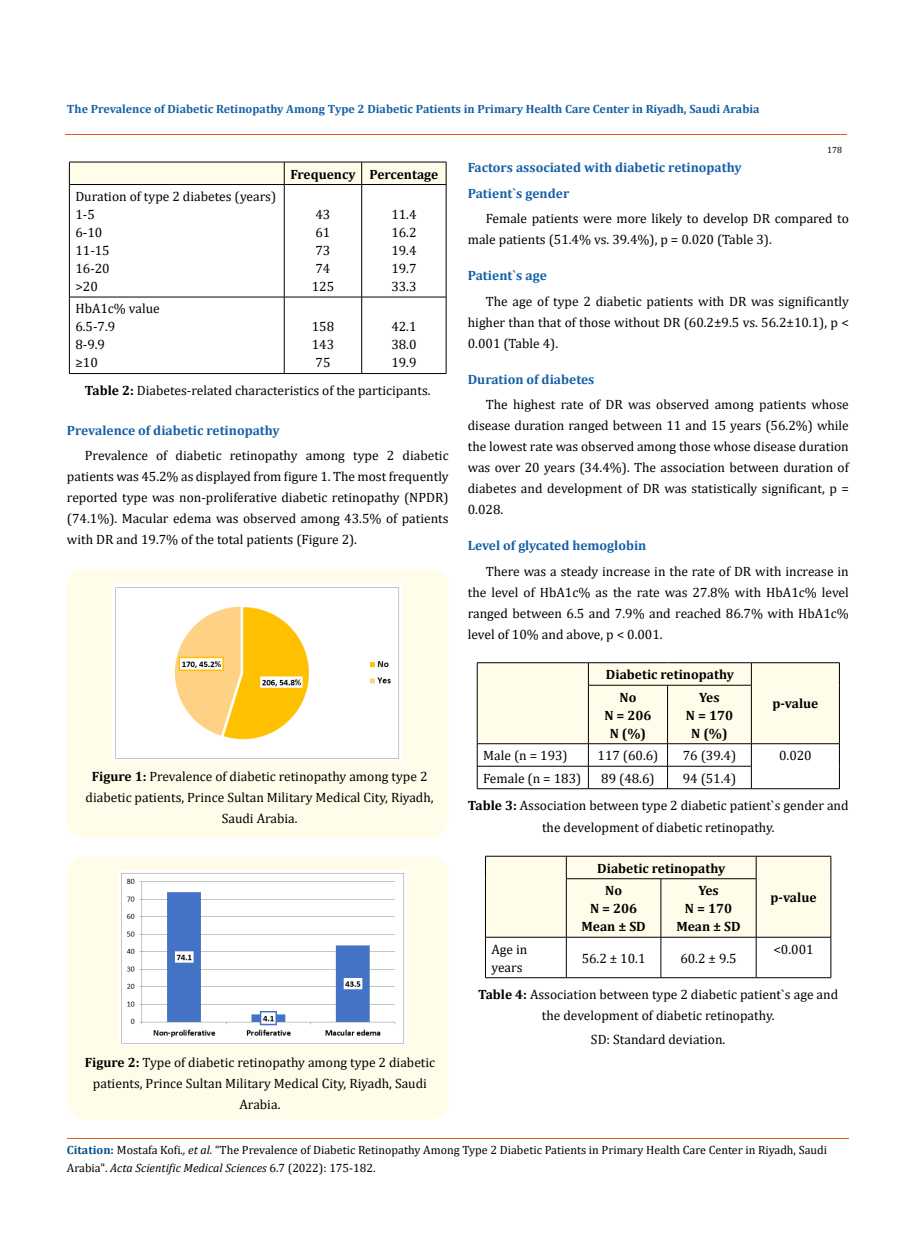
<style>
.page{position:relative;width:917px;height:1242px;background:#fff}
.page>*{position:absolute;margin:0;border:0;box-sizing:border-box;transform-origin:0 0}
.t1{font:13.5px/18px "Cambria";color:#000;text-align:justify}
.t2{font:700 13.5px/25.5px "Cambria";color:#1560a6}
.t3{font:700 13.5px/18px "Cambria";color:#000;text-align:center}
.t4{font:12px/18px "Cambria";color:#000}
.t5{font:700 12px "Cambria";color:#1560a6}
.t6{font:9px "Cambria";color:#000}
.s1{font-weight:700}
.s2{font-weight:700;color:#035089}
.s3{font-style:italic}
</style>
<div class="page">
<div style="left:69px;top:162px;width:378px;height:23px;background:#fffde9"></div>
<hr style="left:69px;top:184px;width:215px;height:1px;background:#000">
<hr style="left:69px;top:185px;width:1px;height:112px;background:#000">
<hr style="left:284px;top:184px;width:77px;height:1px;background:#000">
<hr style="left:284px;top:185px;width:1px;height:112px;background:#000">
<hr style="left:362px;top:184px;width:84px;height:1px;background:#000">
<hr style="left:361px;top:185px;width:1px;height:112px;background:#000">
<hr style="left:446px;top:185px;width:1px;height:112px;background:#000">
<hr style="left:69px;top:297px;width:215px;height:1px;background:#000">
<hr style="left:69px;top:297px;width:1px;height:76px;background:#000">
<hr style="left:284px;top:297px;width:77px;height:1px;background:#000">
<hr style="left:284px;top:297px;width:1px;height:76px;background:#000">
<hr style="left:362px;top:297px;width:84px;height:1px;background:#000">
<hr style="left:361px;top:297px;width:1px;height:76px;background:#000">
<hr style="left:446px;top:297px;width:1px;height:76px;background:#000">
<hr style="left:69px;top:373px;width:215px;height:1px;background:#000">
<hr style="left:284px;top:373px;width:77px;height:1px;background:#000">
<hr style="left:362px;top:373px;width:84px;height:1px;background:#000">
<div style="left:67px;top:569px;width:381px;height:269px;background:#fffde9;border-radius:18px"></div>
<img style="left:113px;top:584px;width:290px;height:176px">
<div style="left:67px;top:856px;width:381px;height:264px;background:#fffde9;border-radius:18px"></div>
<img style="left:120px;top:871px;width:286px;height:173px">
<hr style="left:477px;top:662px;width:111px;height:1px;background:#000">
<hr style="left:588px;top:662px;width:79px;height:1px;background:#000">
<hr style="left:667px;top:662px;width:84px;height:1px;background:#000">
<hr style="left:751px;top:662px;width:88px;height:1px;background:#000">
<svg style="left:477px;top:663px;width:363px;height:126px"></svg>
<hr style="left:477px;top:788px;width:111px;height:1px;background:#000">
<hr style="left:588px;top:788px;width:79px;height:1px;background:#000">
<hr style="left:667px;top:788px;width:84px;height:1px;background:#000">
<hr style="left:751px;top:788px;width:88px;height:1px;background:#000">
<div style="left:485px;top:856px;width:346px;height:81px;background:#fffde9"></div>
<hr style="left:485px;top:879px;width:1px;height:58px;background:#000">
<hr style="left:566px;top:878px;width:95px;height:1px;background:#000">
<hr style="left:566px;top:879px;width:1px;height:58px;background:#000">
<hr style="left:661px;top:878px;width:95px;height:1px;background:#000">
<hr style="left:660px;top:879px;width:1px;height:58px;background:#000">
<hr style="left:756px;top:879px;width:1px;height:58px;background:#000">
<hr style="left:830px;top:879px;width:1px;height:58px;background:#000">
<hr style="left:485px;top:937px;width:81px;height:1px;background:#000">
<hr style="left:485px;top:937px;width:1px;height:41px;background:#000">
<hr style="left:566px;top:937px;width:95px;height:1px;background:#000">
<hr style="left:566px;top:937px;width:1px;height:41px;background:#000">
<hr style="left:661px;top:937px;width:95px;height:1px;background:#000">
<hr style="left:660px;top:937px;width:1px;height:41px;background:#000">
<hr style="left:756px;top:937px;width:75px;height:1px;background:#000">
<hr style="left:756px;top:937px;width:1px;height:41px;background:#000">
<hr style="left:830px;top:937px;width:1px;height:41px;background:#000">
<hr style="left:485px;top:977px;width:81px;height:1px;background:#000">
<hr style="left:566px;top:977px;width:95px;height:1px;background:#000">
<hr style="left:661px;top:977px;width:95px;height:1px;background:#000">
<hr style="left:756px;top:977px;width:75px;height:1px;background:#000">
<hr style="left:65px;top:135px;width:782px;height:1px;background:#e05d1a">
<hr style="left:67px;top:1138px;width:781px;height:1px;background:#e05d1a">
<p class="t5" style="left:67px;top:100px;width:694px">The Prevalence of Diabetic Retinopathy Among Type 2 Diabetic Patients in Primary Health Care Center in Riyadh, Saudi Arabia</p>
<p class="t6" style="left:827px;top:145px;width:16px">178</p>
<p class="t1" style="left:75px;top:187px;width:202px;text-align:left">Duration of type 2 diabetes (years)<br>1-5<br>6-10<br>11-15<br>16-20<br>&gt;20</p>
<p class="t3" style="left:290px;top:164px;width:150px">Frequency Percentage</p>
<p class="t1" style="left:312px;top:205px;width:24px;text-align:left">43<br>61<br>73<br>74<br>125</p>
<p class="t1" style="left:391px;top:205px;width:27px">11.4<br>16.2<br>19.4<br>19.7<br>33.3</p>
<p class="t1" style="left:75px;top:300px;width:86px;text-align:left">HbA1c% value<br>6.5-7.9<br>8-9.9<br>≥10</p>
<p class="t1" style="left:312px;top:318px;width:24px">158<br>143<br>75</p>
<p class="t1" style="left:391px;top:318px;width:27px">42.1<br>38.0<br>19.9</p>
<p class="t1" style="left:85px;top:381px;width:347px"><span class="s1">Table 2:</span> Diabetes-related characteristics of the participants.</p>
<p class="t2" style="left:67px;top:417px;width:214px">Prevalence of diabetic retinopathy</p>
<p class="t1" style="left:67px;top:445px;width:383px;line-height:21px;text-indent:18px">Prevalence of diabetic retinopathy among type 2 diabetic patients was 45.2% as displayed from figure 1. The most frequently reported type was non-proliferative diabetic retinopathy (NPDR) (74.1%). Macular edema was observed among 43.5% of patients with DR and 19.7% of the total patients (Figure 2).</p>
<p class="t1" style="left:86px;top:765px;width:349px;line-height:21px;text-align:center"><span class="s1">Figure 1:</span> Prevalence of diabetic retinopathy among type 2 diabetic patients, Prince Sultan Military Medical City, Riyadh,<br>Saudi Arabia.</p>
<p class="t1" style="left:85px;top:1052px;width:352px;line-height:21px;text-align:center"><span class="s1">Figure 2:</span> Type of diabetic retinopathy among type 2 diabetic patients, Prince Sultan Military Medical City, Riyadh, Saudi<br>Arabia.</p>
<p class="t2" style="left:468px;top:155px;width:275px">Factors associated with diabetic retinopathy<br>Patient`s gender</p>
<p class="t1" style="left:468px;top:208px;width:382px;line-height:21px;text-indent:18px">Female patients were more likely to develop DR compared to male patients (51.4% vs. 39.4%), p = 0.020 (Table 3).</p>
<p class="t2" style="left:468px;top:263px;width:81px">Patient`s age</p>
<p class="t1" style="left:468px;top:291px;width:382px;line-height:21px;text-indent:18px">The age of type 2 diabetic patients with DR was significantly higher than that of those without DR (60.2±9.5 vs. 56.2±10.1), p &lt; 0.001 (Table 4).</p>
<p class="t2" style="left:468px;top:366px;width:128px">Duration of diabetes</p>
<p class="t1" style="left:468px;top:394px;width:382px;line-height:21px;text-indent:18px">The highest rate of DR was observed among patients whose disease duration ranged between 11 and 15 years (56.2%) while the lowest rate was observed among those whose disease duration was over 20 years (34.4%). The association between duration of diabetes and development of DR was statistically significant, p = 0.028.</p>
<p class="t2" style="left:468px;top:533px;width:180px">Level of glycated hemoglobin</p>
<p class="t1" style="left:468px;top:561px;width:382px;line-height:21px;text-indent:18px">There was a steady increase in the rate of DR with increase in the level of HbA1c% as the rate was 27.8% with HbA1c% level ranged between 6.5 and 7.9% and reached 86.7% with HbA1c% level of 10% and above, p &lt; 0.001.</p>
<p class="t3" style="left:606px;top:665px;width:129px">Diabetic retinopathy</p>
<p class="t3" style="left:772px;top:694px;width:48px">p-value</p>
<p class="t3" style="left:604px;top:688px;width:49px">No<br>N = 206<br>N (%)</p>
<p class="t3" style="left:686px;top:688px;width:49px">Yes<br>N = 170<br>N (%)</p>
<p class="t1" style="left:483px;top:747px;width:86px">Male (n = 193)</p>
<p class="t1" style="left:597px;top:747px;width:62px">117 (60.6)</p>
<p class="t1" style="left:682px;top:747px;width:55px">76 (39.4)</p>
<p class="t1" style="left:779px;top:747px;width:34px">0.020</p>
<p class="t1" style="left:483px;top:769px;width:100px">Female (n = 183)</p>
<p class="t1" style="left:601px;top:769px;width:55px">89 (48.6)</p>
<p class="t1" style="left:468px;top:764px;width:382px;line-height:27.2px;text-indent:215px">94 (51.4)<br><span class="s1">Table 3:</span> Association between type 2 diabetic patient`s gender and</p>
<p class="t1" style="left:542px;top:819px;width:234px">the development of diabetic retinopathy.</p>
<p class="t3" style="left:597px;top:859px;width:129px">Diabetic retinopathy</p>
<p class="t3" style="left:770px;top:888px;width:48px">p-value</p>
<p class="t3" style="left:581px;top:881px;width:66px">No<br>N = 206<br>Mean ± SD</p>
<p class="t3" style="left:676px;top:881px;width:66px">Yes<br>N = 170<br>Mean ± SD</p>
<p class="t1" style="left:773px;top:940px;width:42px">&lt;0.001</p>
<p class="t1" style="left:478px;top:984px;width:361px;line-height:21px;text-align:center"><span class="s1">Table 4:</span> Association between type 2 diabetic patient`s age and the development of diabetic retinopathy.</p>
<p class="t1" style="left:591px;top:1030px;width:136px">SD: Standard deviation.</p>
<p class="t1" style="left:491px;top:940px;width:37px">Age in years</p>
<p class="t1" style="left:581px;top:949px;width:65px">56.2 ± 10.1</p>
<p class="t1" style="left:680px;top:949px;width:58px">60.2 ± 9.5</p>
<p class="t4" style="left:67px;top:1141px;width:761px"><span class="s2">Citation:</span> Mostafa Kofi<span class="s3">., et al.</span> “The Prevalence of Diabetic Retinopathy Among Type 2 Diabetic Patients in Primary Health Care Center in Riyadh, Saudi<br>Arabia". <span class="s3">Acta Scientific Medical Sciences</span> 6.7 (2022): 175-182.</p>
</div>
